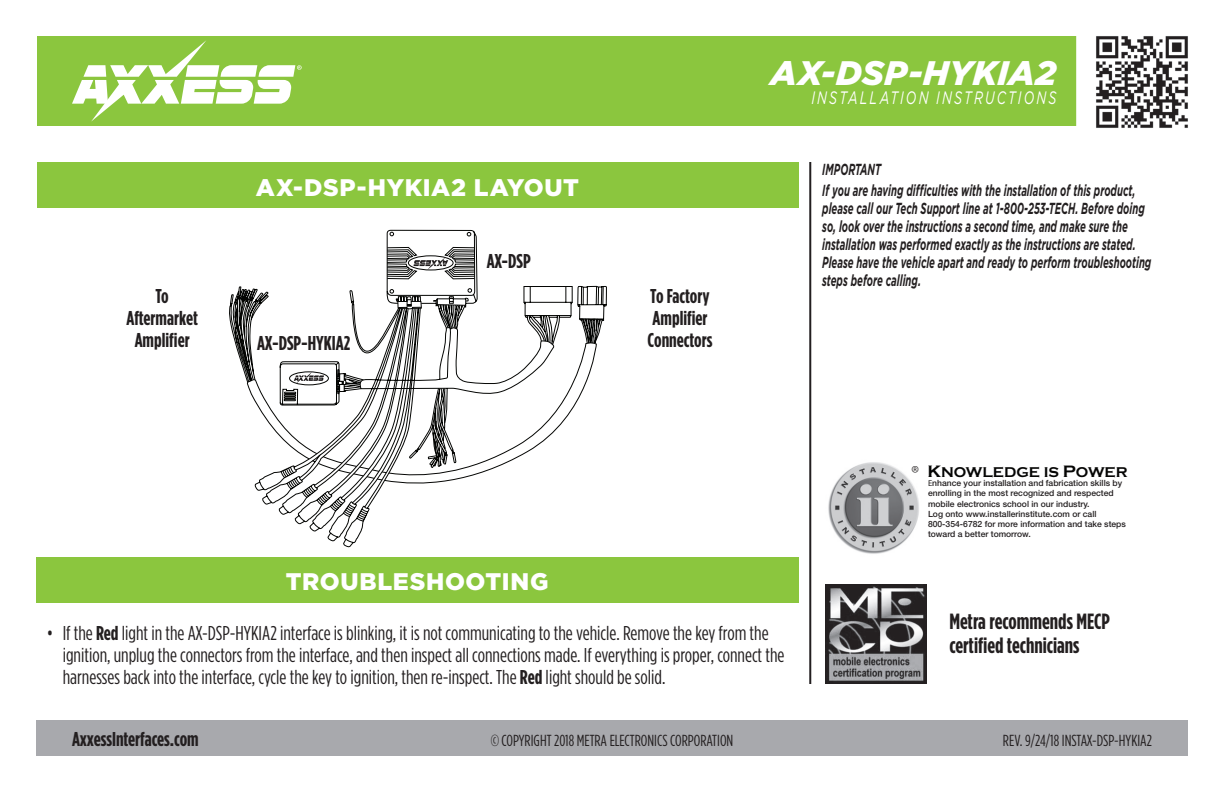
<style>
.page{position:relative;width:1224px;height:792px;background:#fff}
.page>*{position:absolute;margin:0;border:0;box-sizing:border-box;transform-origin:0 0}
.t1{font:italic 900 34px "Gotham";letter-spacing:.01em;color:#fff}
.t2{font:900 24px "Gotham";letter-spacing:.03em;color:#fff}
.t3{font:700 22px/24px "Gotham Condensed";color:#231f20}
.t4{font:20px/22px "Gotham Condensed";color:#231f20}
.t5{font:700 20px/22px "Gotham Condensed";color:#231f20}
.t6{font:italic 18px "Gotham";letter-spacing:.165em;color:#fff;scale:.7 1}
.t7{font:italic 700 16px/18px "Gotham";color:#231f20;scale:.6 1}
.t8{font:16px "Gotham Condensed";color:#231f20}
.t9{font:700 14.6px "Copperplate Gothic";color:#050504}
.t10{font:14.6px "Myriad";color:#231f20}
.t11{font:500 8.6px/10.2px "Helvetica Neue";color:#231f20}
.s1{font-weight:700}
.s2{font-size:17.2px}
.s3{font-family:"Myriad";font-weight:400}
</style>
<div class="page">
<div style="left:36px;top:720px;width:1152px;height:36px;background:#a8a9ad"></div>
<hr style="left:809px;top:162px;width:2px;height:522px;background:#231f20">
<div style="left:37px;top:36px;width:1150px;height:90px;background:#8bc63e"></div>
<div style="left:1077px;top:2px;width:120px;height:140px;background:#fff"></div>
<img style="left:1096px;top:36px;width:92px;height:92px">
<img style="left:828px;top:462px;width:91px;height:92px">
<img style="left:826px;top:584px;width:100px;height:100px">
<svg style="left:72px;top:40px;width:230px;height:82px"></svg>
<div style="left:37px;top:163px;width:761px;height:45px;background:#8bc63e"></div>
<div style="left:36px;top:558px;width:762px;height:45px;background:#8bc63e"></div>
<svg style="left:229px;top:229px;width:378px;height:318px"></svg>
<svg style="left:280px;top:247px;width:195px;height:39px"></svg>
<svg style="left:246px;top:286px;width:351px;height:201px"></svg>
<h1 class="t1" style="left:771px;top:53px;width:288px">AX-DSP-HYKIA2</h1>
<p class="t5" style="left:126px;top:285px;width:73px;text-align:center">To<br>Aftermarket<br>Amplifier</p>
<h2 class="t2" style="left:256px;top:173px;width:325px">AX-DSP-HYKIA2 LAYOUT</h2>
<p class="t5" style="left:257px;top:332px;width:94px">AX-DSP-HYKIA2</p>
<p class="t5" style="left:487px;top:249px;width:46px">AX-DSP</p>
<p class="t5" style="left:648px;top:285px;width:66px">To Factory<br>Amplifier<br>Connectors</p>
<p class="t6" style="left:811px;top:88px;width:352px">INSTALLATION INSTRUCTIONS</p>
<p class="t7" style="left:822px;top:158px;width:524px;line-height:21.6px">IMPORTANT<br>If you are having difficulties with the installation of this product,</p>
<p class="t7" style="left:822px;top:200px;width:550px">please call our Tech Support line at 1-800-253-TECH. Before doing so, look over the instructions a second time, and make sure the installation was performed exactly as the instructions are stated.<br>Please have the vehicle apart and ready to perform troubleshooting steps before calling.</p>
<h2 class="t2" style="left:286px;top:568px;width:264px">TROUBLESHOOTING</h2>
<p class="t4" style="left:63px;top:622px;width:723px;text-indent:-16px">• If the <span class="s1">Red</span> light in the AX-DSP-HYKIA2 interface is blinking, it is not communicating to the vehicle. Remove the key from the ignition, unplug the connectors from the interface, and then inspect all connections made. If everything is proper, connect the harnesses back into the interface, cycle the key to ignition, then re-inspect. The <span class="s1">Red</span> light should be solid.</p>
<p class="t10" style="left:912px;top:464px;width:9px">®</p>
<p class="t9" style="left:927px;top:464px;width:202px"><span class="s2">K</span>NOWLEDGE IS <span class="s2">P</span>OWER</p>
<p class="t11" style="left:928px;top:478px;width:199px"><span class="s3">E</span>nhance your installation and fabrication skills by enrolling in the most recognized and respected mobile electronics school in our industry.<br>Log onto www.installerinstitute.com or call 800-354-6782 for more information and take steps toward a better tomorrow.</p>
<h3 class="t3" style="left:949px;top:609px;width:162px">Metra recommends MECP certified technicians</h3>
<p class="t5" style="left:72px;top:728px;width:128px">AxxessInterfaces.com</p>
<p class="t8" style="left:491px;top:732px;width:244px">© COPYRIGHT 2018 METRA ELECTRONICS CORPORATION</p>
<p class="t8" style="left:1003px;top:732px;width:151px">REV. 9/24/18 INSTAX-DSP-HYKIA2</p>
</div>
